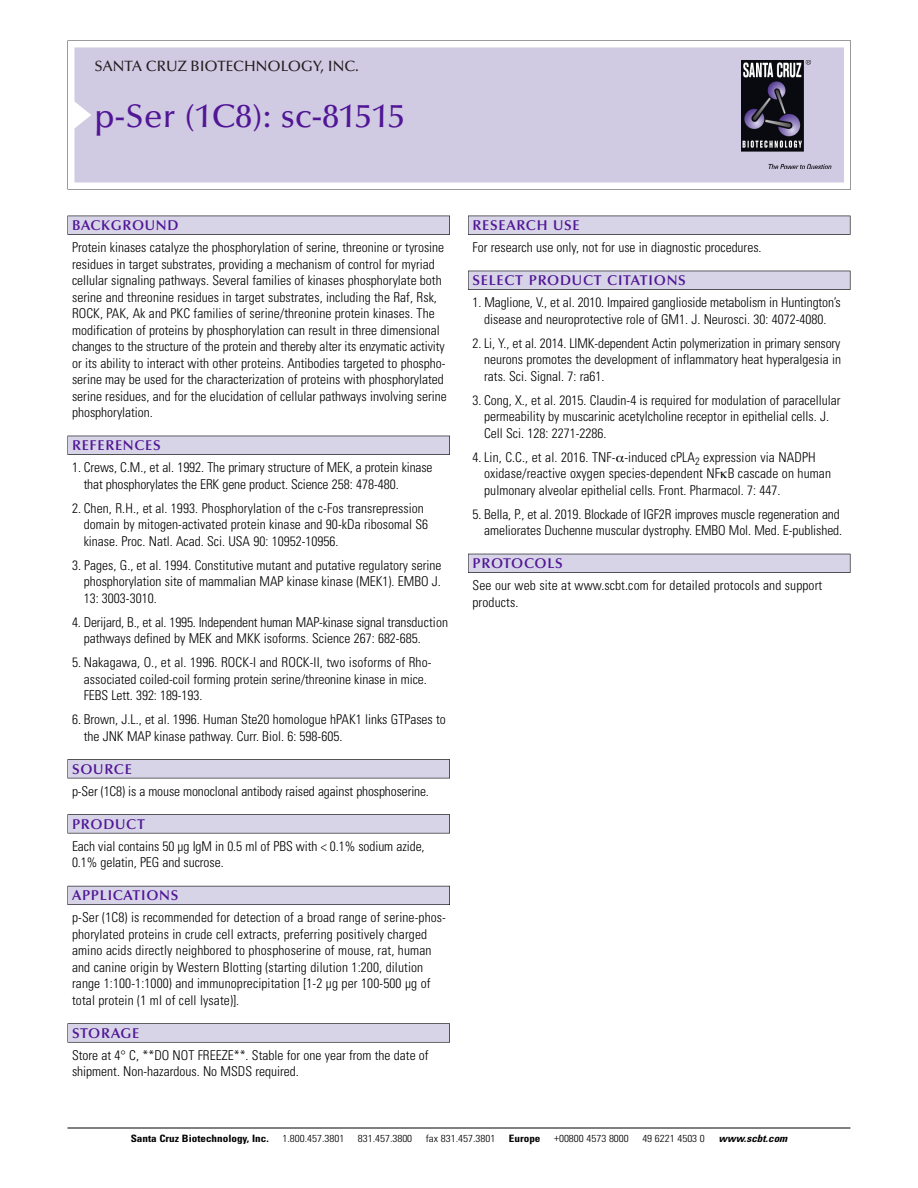
<style>
.page{position:relative;width:918px;height:1188px;background:#fff}
.page>*{position:absolute;margin:0;border:0;box-sizing:border-box;transform-origin:0 0}
.t1{font:500 33px "Optima";color:#511695}
.t2{font:500 15px "Optima";color:#231f20}
.t3{font:600 14.25px "Optima";letter-spacing:.05em;color:#511695}
.t4{font:300 condensed 13.5px/16.5px "Univers";color:#000}
.t5{font:300 condensed 10.2px "Univers";color:#000;scale:1.1 1}
.t6{font:700 condensed 10.2px "Univers";color:#000;scale:1.1 1}
.t7{font:italic 700 condensed 10.2px "Univers";color:#000;scale:1.1 1}
</style>
<div class="page">
<svg style="left:74px;top:41px;width:777px;height:148px"></svg>
<div style="left:74px;top:47px;width:770px;height:135px;background:#d1cae3"></div>
<img style="left:741px;top:60px;width:90px;height:108px">
<div style="left:68px;top:216px;width:382px;height:19px;background:#535256"></div>
<div style="left:68px;top:216px;width:381px;height:18px;background:#d7d4e8"></div>
<div style="left:68px;top:436px;width:382px;height:19px;background:#525156"></div>
<div style="left:68px;top:436px;width:381px;height:18px;background:#d7d4e8"></div>
<div style="left:68px;top:759px;width:382px;height:19px;background:#545357"></div>
<div style="left:68px;top:760px;width:381px;height:18px;background:#d7d4e8"></div>
<div style="left:68px;top:814px;width:382px;height:19px;background:#575659"></div>
<div style="left:68px;top:815px;width:381px;height:18px;background:#d7d4e8"></div>
<div style="left:68px;top:886px;width:382px;height:19px;background:#595860"></div>
<div style="left:68px;top:886px;width:381px;height:18px;background:#d7d4e8"></div>
<svg style="left:68px;top:1023px;width:382px;height:20px"></svg>
<div style="left:68px;top:1024px;width:381px;height:18px;background:#d7d4e8"></div>
<div style="left:468px;top:216px;width:382px;height:19px;background:#535256"></div>
<div style="left:468px;top:216px;width:382px;height:18px;background:#d7d4e8"></div>
<div style="left:468px;top:271px;width:382px;height:19px;background:#525156"></div>
<div style="left:468px;top:271px;width:382px;height:18px;background:#d7d4e8"></div>
<div style="left:468px;top:554px;width:382px;height:19px;background:#515057"></div>
<div style="left:468px;top:554px;width:382px;height:18px;background:#d7d4e8"></div>
<hr style="left:68px;top:1128px;width:782px;height:1px;background:#000">
<p class="t2" style="left:94px;top:60px;width:266px">SANTA CRUZ BIOTECHNOLOGY, INC.</p>
<p class="t1" style="left:94px;top:102px;width:312px">p-Ser (1C8): sc-81515</p>
<p class="t3" style="left:72px;top:219px;width:108px">BACKGROUND</p>
<p class="t4" style="left:72px;top:240px;width:376px">Protein kinases catalyze the phosphorylation of serine, threonine or tyrosine residues in target substrates, providing a mechanism of control for myriad cellular signaling pathways. Several families of kinases phosphorylate both serine and threonine residues in target substrates, including the Raf, Rsk, ROCK, PAK, Ak and PKC families of serine/threonine protein kinases. The modification of proteins by phosphorylation can result in three dimensional changes to the structure of the protein and thereby alter its enzymatic activity or its ability to interact with other proteins. Antibodies targeted to phospho&shy;serine may be used for the characterization of proteins with phosphorylated serine residues, and for the elucidation of cellular pathways involving serine phosphorylation.</p>
<p class="t3" style="left:72px;top:439px;width:90px">REFERENCES</p>
<p class="t4" style="left:84px;top:460px;width:350px;text-indent:-12px">1. Crews, C.M., et al. 1992. The primary structure of MEK, a protein kinase that phosphorylates the ERK gene product. Science 258: 478-480.</p>
<p class="t4" style="left:84px;top:501px;width:346px;text-indent:-12px">2. Chen, R.H., et al. 1993. Phosphorylation of the c-Fos transrepression domain by mitogen-activated protein kinase and 90-kDa ribosomal S6 kinase. Proc. Natl. Acad. Sci. USA 90: 10952-10956.</p>
<p class="t4" style="left:84px;top:558px;width:359px;text-align:justify;text-indent:-12px">3. Pages, G., et al. 1994. Constitutive mutant and putative regulatory serine phosphorylation site of mammalian MAP kinase kinase (MEK1). EMBO J.<br>13: 3003-3010.</p>
<p class="t4" style="left:84px;top:615px;width:366px;text-indent:-12px">4. Derijard, B., et al. 1995. Independent human MAP-kinase signal transduction pathways defined by MEK and MKK isoforms. Science 267: 682-685.</p>
<p class="t4" style="left:84px;top:655px;width:349px;text-indent:-12px">5. Nakagawa, O., et al. 1996. ROCK-I and ROCK-II, two isoforms of Rho&shy;associated coiled-coil forming protein serine/threonine kinase in mice.<br>FEBS Lett. 392: 189-193.</p>
<p class="t4" style="left:84px;top:712px;width:364px;text-indent:-12px">6. Brown, J.L., et al. 1996. Human Ste20 homologue hPAK1 links GTPases to the JNK MAP kinase pathway. Curr. Biol. 6: 598-605.</p>
<p class="t3" style="left:72px;top:763px;width:61px">SOURCE</p>
<p class="t4" style="left:72px;top:784px;width:358px">p-Ser (1C8) is a mouse monoclonal antibody raised against phosphoserine.</p>
<p class="t3" style="left:72px;top:818px;width:74px">PRODUCT</p>
<p class="t4" style="left:72px;top:839px;width:354px">Each vial contains 50 µg IgM in 0.5 ml of PBS with &lt; 0.1% sodium azide,<br>0.1% gelatin, PEG and sucrose.</p>
<p class="t3" style="left:72px;top:889px;width:108px">APPLICATIONS</p>
<p class="t4" style="left:72px;top:911px;width:375px">p-Ser (1C8) is recommended for detection of a broad range of serine-phos&shy;phorylated proteins in crude cell extracts, preferring positively charged amino acids directly neighbored to phosphoserine of mouse, rat, human and canine origin by Western Blotting (starting dilution 1:200, dilution range 1:100-1:1000) and immunoprecipitation [1-2 µg per 100-500 µg of total protein (1 ml of cell lysate)].</p>
<p class="t3" style="left:72px;top:1027px;width:69px">STORAGE</p>
<p class="t4" style="left:72px;top:1048px;width:358px">Store at 4° C, **DO NOT FREEZE**. Stable for one year from the date of shipment. Non-hazardous. No MSDS required.</p>
<p class="t3" style="left:473px;top:219px;width:109px">RESEARCH USE</p>
<p class="t4" style="left:473px;top:240px;width:291px">For research use only, not for use in diagnostic procedures.</p>
<p class="t3" style="left:473px;top:274px;width:215px">SELECT PRODUCT CITATIONS</p>
<p class="t4" style="left:473px;top:295px;width:370px;text-align:center">1. Maglione, V., et al. 2010. Impaired ganglioside metabolism in Huntington’s disease and neuroprotective role of GM1. J. Neurosci. 30: 4072-4080.</p>
<p class="t4" style="left:484px;top:336px;width:358px;text-align:justify;text-indent:-12px">2. Li, Y., et al. 2014. LIMK-dependent Actin polymerization in primary sensory neurons promotes the development of inflammatory heat hyperalgesia in rats. Sci. Signal. 7: ra61.</p>
<p class="t4" style="left:484px;top:393px;width:358px;text-indent:-12px">3. Cong, X., et al. 2015. Claudin-4 is required for modulation of paracellular permeability by muscarinic acetylcholine receptor in epithelial cells. J.<br>Cell Sci. 128: 2271-2286.</p>
<p class="t4" style="left:484px;top:450px;width:348px;text-indent:-12px">4. Lin, C.C., et al. 2016. TNF- -induced cPLA<sub>2</sub> expression via NADPH oxidase/reactive oxygen species-dependent NF B cascade on human pulmonary alveolar epithelial cells. Front. Pharmacol. 7: 447.</p>
<p class="t4" style="left:473px;top:507px;width:371px;text-align:right">5. Bella, P., et al. 2019. Blockade of IGF2R improves muscle regeneration and ameliorates Duchenne muscular dystrophy. EMBO Mol. Med. E-published.</p>
<p class="t3" style="left:473px;top:557px;width:92px">PROTOCOLS</p>
<p class="t4" style="left:473px;top:579px;width:351px">See our web site at www.scbt.com for detailed protocols and support products.</p>
<p class="t6" style="left:131px;top:1135px;width:127px">Santa Cruz Biotechnology, Inc.</p>
<p class="t5" style="left:282px;top:1135px;width:58px">1.800.457.3801</p>
<p class="t5" style="left:358px;top:1135px;width:51px">831.457.3800</p>
<p class="t5" style="left:426px;top:1135px;width:65px">fax 831.457.3801</p>
<p class="t6" style="left:509px;top:1135px;width:30px">Europe</p>
<p class="t5" style="left:554px;top:1135px;width:69px">+00800 4573 8000</p>
<p class="t5" style="left:642px;top:1135px;width:58px">49 6221 4503 0</p>
<p class="t7" style="left:719px;top:1135px;width:66px">www.scbt.com</p>
</div>
